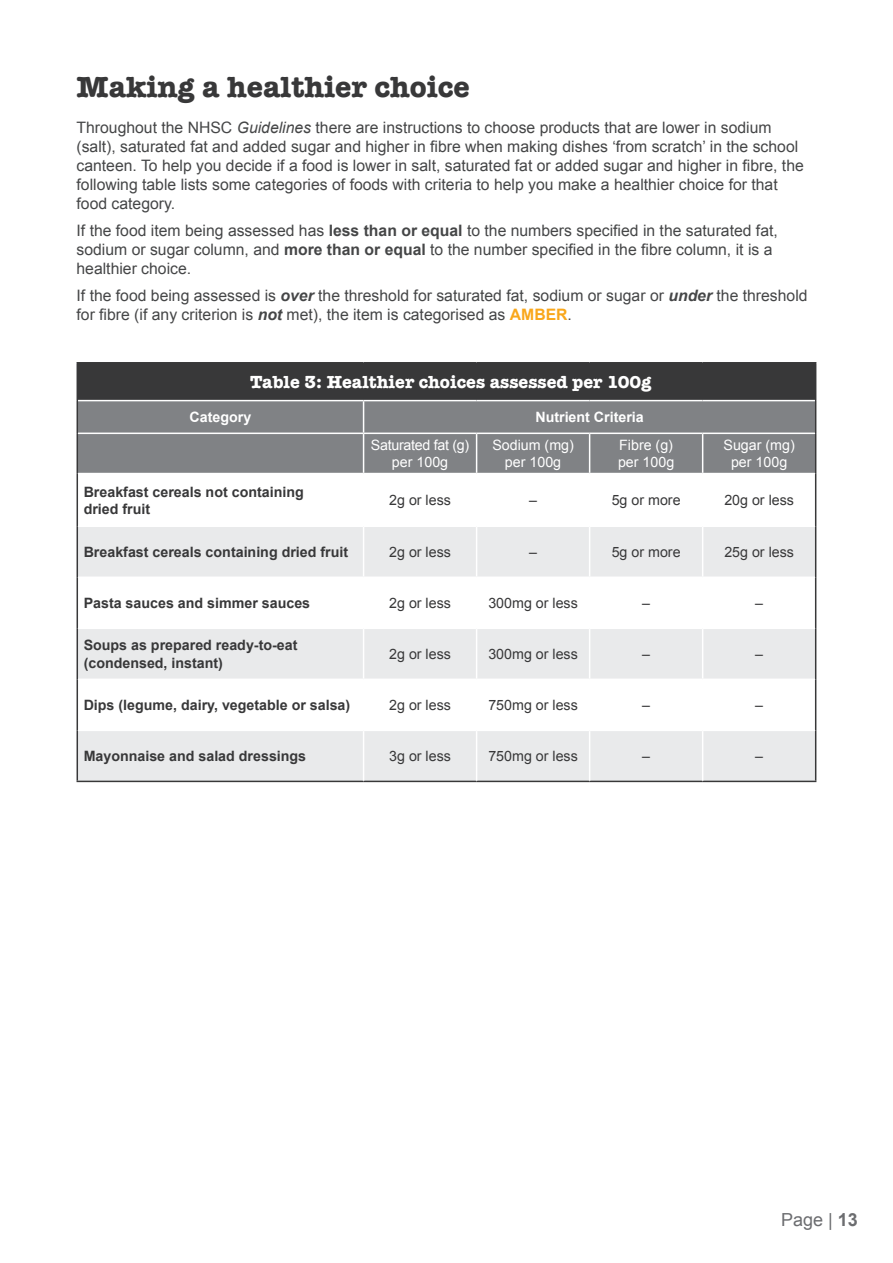
<style>
.page{position:relative;width:893px;height:1263px;background:#fff}
.page>*{position:absolute;margin:0;border:0;box-sizing:border-box;transform-origin:0 0}
.t1{font:700 30px "American Typewriter";color:#383839}
.t2{font:700 18px "American Typewriter";color:#fff}
.t3{font:18px "Arial";color:#6c6d70}
.Body{font:15.75px/18.9px "Arial";color:#454647}
.Body-2{font:700 14.25px/17.1px "Arial";color:#383839}
.Body-3{font:14.25px "Arial";color:#383839}
.Body-4{font:14.25px/17.1px "Arial";color:#fff;text-align:center}
.Body-5{font:700 14.25px "Arial";color:#fff}
.Body-6{font:14.25px/17.1px "Arial";letter-spacing:-.02em;color:#fff;text-align:center}
.s1{font-style:italic}
.s2{font-weight:700}
.s3{font-weight:700;font-style:italic}
.s4{font-weight:700;color:#f9a71b}
</style>
<div class="page">
<div style="left:77px;top:363px;width:739px;height:38px;background:#383839"></div>
<div style="left:78px;top:401px;width:737px;height:72px;background:#808285"></div>
<svg style="left:78px;top:527px;width:737px;height:254px;fill:#e9eaeb"></svg>
<hr style="left:815px;top:401px;width:1px;height:32px;background:#383839">
<hr style="left:77px;top:362px;width:287px;height:1px;background:#383839">
<hr style="left:364px;top:362px;width:113px;height:1px;background:#383839">
<hr style="left:477px;top:362px;width:113px;height:1px;background:#383839">
<hr style="left:590px;top:362px;width:113px;height:1px;background:#383839">
<hr style="left:703px;top:362px;width:113px;height:1px;background:#383839">
<hr style="left:77px;top:401px;width:1px;height:32px;background:#383839">
<hr style="left:77px;top:433px;width:1px;height:40px;background:#383839">
<hr style="left:815px;top:433px;width:1px;height:40px;background:#383839">
<hr style="left:77px;top:473px;width:1px;height:53px;background:#383839">
<hr style="left:815px;top:473px;width:1px;height:53px;background:#383839">
<hr style="left:77px;top:526px;width:1px;height:51px;background:#383839">
<hr style="left:815px;top:526px;width:1px;height:51px;background:#383839">
<hr style="left:77px;top:577px;width:1px;height:51px;background:#383839">
<hr style="left:815px;top:577px;width:1px;height:51px;background:#383839">
<hr style="left:77px;top:628px;width:1px;height:51px;background:#383839">
<hr style="left:815px;top:628px;width:1px;height:51px;background:#383839">
<hr style="left:77px;top:679px;width:1px;height:51px;background:#383839">
<hr style="left:815px;top:679px;width:1px;height:51px;background:#383839">
<hr style="left:77px;top:730px;width:1px;height:51px;background:#383839">
<hr style="left:815px;top:730px;width:1px;height:51px;background:#383839">
<hr style="left:77px;top:781px;width:287px;height:1px;background:#383839">
<hr style="left:364px;top:781px;width:113px;height:1px;background:#383839">
<hr style="left:477px;top:781px;width:113px;height:1px;background:#383839">
<hr style="left:590px;top:781px;width:113px;height:1px;background:#383839">
<hr style="left:703px;top:781px;width:113px;height:1px;background:#383839">
<hr style="left:476px;top:434px;width:1px;height:39px;background:#fff">
<hr style="left:589px;top:434px;width:1px;height:39px;background:#fff">
<hr style="left:702px;top:434px;width:1px;height:39px;background:#fff">
<hr style="left:78px;top:400px;width:286px;height:1px;background:#fff">
<hr style="left:364px;top:400px;width:113px;height:1px;background:#fff">
<hr style="left:363px;top:401px;width:1px;height:32px;background:#fff">
<hr style="left:477px;top:400px;width:113px;height:1px;background:#fff">
<hr style="left:590px;top:400px;width:113px;height:1px;background:#fff">
<hr style="left:703px;top:400px;width:112px;height:1px;background:#fff">
<hr style="left:78px;top:433px;width:286px;height:1px;background:#fff">
<hr style="left:364px;top:433px;width:113px;height:1px;background:#fff">
<hr style="left:363px;top:434px;width:1px;height:39px;background:#fff">
<hr style="left:477px;top:433px;width:113px;height:1px;background:#fff">
<hr style="left:590px;top:433px;width:113px;height:1px;background:#fff">
<hr style="left:703px;top:433px;width:112px;height:1px;background:#fff">
<hr style="left:363px;top:527px;width:1px;height:49px;background:#fff">
<hr style="left:476px;top:527px;width:1px;height:49px;background:#fff">
<hr style="left:589px;top:527px;width:1px;height:49px;background:#fff">
<hr style="left:702px;top:527px;width:1px;height:49px;background:#fff">
<hr style="left:78px;top:576px;width:286px;height:2px;background:#fff">
<hr style="left:364px;top:576px;width:113px;height:2px;background:#fff">
<hr style="left:363px;top:578px;width:1px;height:49px;background:#fff">
<hr style="left:477px;top:576px;width:113px;height:2px;background:#fff">
<hr style="left:476px;top:578px;width:1px;height:49px;background:#fff">
<hr style="left:590px;top:576px;width:113px;height:2px;background:#fff">
<hr style="left:589px;top:578px;width:1px;height:49px;background:#fff">
<hr style="left:703px;top:576px;width:112px;height:2px;background:#fff">
<hr style="left:702px;top:578px;width:1px;height:49px;background:#fff">
<hr style="left:78px;top:627px;width:286px;height:2px;background:#fff">
<hr style="left:364px;top:627px;width:113px;height:2px;background:#fff">
<hr style="left:363px;top:629px;width:1px;height:50px;background:#fff">
<hr style="left:477px;top:627px;width:113px;height:2px;background:#fff">
<hr style="left:476px;top:629px;width:1px;height:50px;background:#fff">
<hr style="left:590px;top:627px;width:113px;height:2px;background:#fff">
<hr style="left:589px;top:629px;width:1px;height:50px;background:#fff">
<hr style="left:703px;top:627px;width:112px;height:2px;background:#fff">
<hr style="left:702px;top:629px;width:1px;height:50px;background:#fff">
<hr style="left:78px;top:679px;width:286px;height:1px;background:#fff">
<hr style="left:364px;top:679px;width:113px;height:1px;background:#fff">
<hr style="left:363px;top:680px;width:1px;height:50px;background:#fff">
<hr style="left:477px;top:679px;width:113px;height:1px;background:#fff">
<hr style="left:476px;top:680px;width:1px;height:50px;background:#fff">
<hr style="left:590px;top:679px;width:113px;height:1px;background:#fff">
<hr style="left:589px;top:680px;width:1px;height:50px;background:#fff">
<hr style="left:703px;top:679px;width:112px;height:1px;background:#fff">
<hr style="left:702px;top:680px;width:1px;height:50px;background:#fff">
<hr style="left:78px;top:730px;width:286px;height:1px;background:#fff">
<hr style="left:364px;top:730px;width:113px;height:1px;background:#fff">
<hr style="left:363px;top:731px;width:1px;height:50px;background:#fff">
<hr style="left:477px;top:730px;width:113px;height:1px;background:#fff">
<hr style="left:476px;top:731px;width:1px;height:50px;background:#fff">
<hr style="left:590px;top:730px;width:113px;height:1px;background:#fff">
<hr style="left:589px;top:731px;width:1px;height:50px;background:#fff">
<hr style="left:703px;top:730px;width:112px;height:1px;background:#fff">
<hr style="left:702px;top:731px;width:1px;height:50px;background:#fff">
<h1 class="t1" style="left:77px;top:61px;width:395px">Making a healthier choice</h1>
<p class="Body" style="left:77px;top:118px;width:729px">Throughout the NHSC <span class="s1">Guidelines</span> there are instructions to choose products that are lower in sodium (salt), saturated fat and added sugar and higher in fibre when making dishes ‘from scratch’ in the school canteen. To help you decide if a food is lower in salt, saturated fat or added sugar and higher in fibre, the following table lists some categories of foods with criteria to help you make a healthier choice for that food category.</p>
<p class="Body" style="left:77px;top:221px;width:703px">If the food item being assessed has <span class="s2">less than or equal</span> to the numbers specified in the saturated fat, sodium or sugar column, and <span class="s2">more than or equal</span> to the number specified in the fibre column, it is a healthier choice.</p>
<p class="Body" style="left:77px;top:286px;width:733px">If the food being assessed is <span class="s3">over</span> the threshold for saturated fat, sodium or sugar or <span class="s3">under</span> the threshold for fibre (if any criterion is <span class="s3">not</span> met), the item is categorised as <span class="s4">AMBER</span>.</p>
<p class="t2" style="left:250px;top:366px;width:403px">Table 3: Healthier choices assessed per 100g</p>
<p class="Body-5" style="left:190px;top:408px;width:63px">Category</p>
<p class="Body-5" style="left:535px;top:408px;width:110px">Nutrient Criteria</p>
<p class="Body-6" style="left:371px;top:437px;width:100px">Saturated fat (g) per 100g</p>
<p class="Body-4" style="left:492px;top:437px;width:83px">Sodium (mg) per 100g</p>
<p class="Body-4" style="left:618px;top:437px;width:58px;text-align:left">Fibre (g) per 100g</p>
<p class="Body-4" style="left:723px;top:437px;width:73px">Sugar (mg) per 100g</p>
<p class="Body-2" style="left:84px;top:483px;width:222px">Breakfast cereals not containing dried fruit</p>
<p class="Body-3" style="left:389px;top:491px;width:63px">2g or less</p>
<p class="Body-3" style="left:529px;top:491px;width:9px">–</p>
<p class="Body-3" style="left:612px;top:491px;width:70px">5g or more</p>
<p class="Body-3" style="left:724px;top:491px;width:71px">20g or less</p>
<p class="Body-2" style="left:84px;top:544px;width:266px">Breakfast cereals containing dried fruit</p>
<p class="Body-3" style="left:389px;top:543px;width:63px">2g or less</p>
<p class="Body-3" style="left:529px;top:543px;width:9px">–</p>
<p class="Body-3" style="left:612px;top:543px;width:70px">5g or more</p>
<p class="Body-3" style="left:724px;top:543px;width:71px">25g or less</p>
<p class="Body-2" style="left:84px;top:595px;width:228px">Pasta sauces and simmer sauces</p>
<p class="Body-3" style="left:389px;top:594px;width:63px">2g or less</p>
<p class="Body-3" style="left:488px;top:594px;width:91px">300mg or less</p>
<p class="Body-3" style="left:642px;top:594px;width:9px">–</p>
<p class="Body-3" style="left:755px;top:594px;width:9px">–</p>
<p class="Body-2" style="left:84px;top:637px;width:215px">Soups as prepared ready-to-eat (condensed, instant)</p>
<p class="Body-3" style="left:389px;top:645px;width:63px">2g or less</p>
<p class="Body-3" style="left:488px;top:645px;width:91px">300mg or less</p>
<p class="Body-3" style="left:642px;top:645px;width:9px">–</p>
<p class="Body-3" style="left:755px;top:645px;width:9px">–</p>
<p class="Body-2" style="left:84px;top:697px;width:268px">Dips (legume, dairy, vegetable or salsa)</p>
<p class="Body-3" style="left:389px;top:696px;width:63px">2g or less</p>
<p class="Body-3" style="left:488px;top:696px;width:91px">750mg or less</p>
<p class="Body-3" style="left:642px;top:696px;width:9px">–</p>
<p class="Body-3" style="left:755px;top:696px;width:9px">–</p>
<p class="Body-2" style="left:84px;top:748px;width:224px">Mayonnaise and salad dressings</p>
<p class="Body-3" style="left:389px;top:747px;width:63px">3g or less</p>
<p class="Body-3" style="left:488px;top:747px;width:91px">750mg or less</p>
<p class="Body-3" style="left:642px;top:747px;width:9px">–</p>
<p class="Body-3" style="left:755px;top:747px;width:9px">–</p>
<p class="t3" style="left:781px;top:1207px;width:78px">Page | <span class="s2">13</span></p>
</div>
